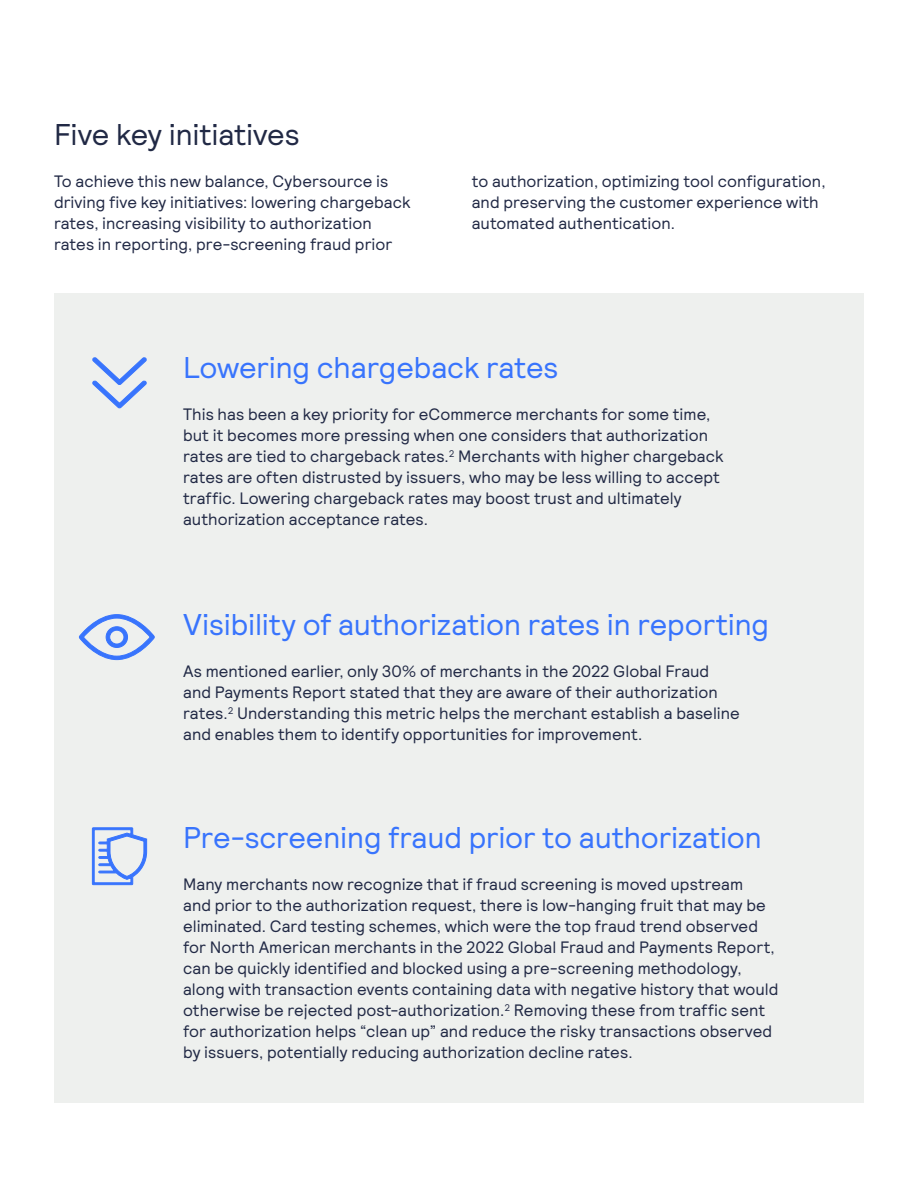
<style>
.page{position:relative;width:918px;height:1188px;background:#fff}
.page>*{position:absolute;margin:0;border:0;box-sizing:border-box;transform-origin:0 0}
.t1{font:30px "Relative Pro";letter-spacing:-.005em;color:#3874fd}
.t2{font:30px "Relative Pro";letter-spacing:-.01em;color:#212945}
.body{font:16.5px/21px "Relative Pro";color:#212945}
</style>
<div class="page">
<div style="left:54px;top:293px;width:810px;height:809px;background:#eef0ee"></div>
<svg style="left:92px;top:357px;width:55px;height:51px"></svg>
<svg style="left:79px;top:614px;width:76px;height:46px"></svg>
<svg style="left:92px;top:827px;width:55px;height:58px"></svg>
<h2 class="t2" style="left:54px;top:118px;width:247px">Five key initiatives</h2>
<p class="body" style="left:54px;top:170px;width:358px">To achieve this new balance, Cybersource is driving five key initiatives: lowering chargeback rates, increasing visibility to authorization rates in reporting, pre-screening fraud prior</p>
<p class="body" style="left:472px;top:170px;width:355px">to authorization, optimizing tool configuration, and preserving the customer experience with automated authentication.</p>
<p class="t1" style="left:183px;top:350px;width:377px">Lowering chargeback rates</p>
<p class="body" style="left:183px;top:404px;width:542px">This has been a key priority for eCommerce merchants for some time, but it becomes more pressing when one considers that authorization rates are tied to chargeback rates.<sup>2</sup> Merchants with higher chargeback rates are often distrusted by issuers, who may be less willing to accept traffic. Lowering chargeback rates may boost trust and ultimately authorization acceptance rates.</p>
<p class="t1" style="left:183px;top:608px;width:588px">Visibility of authorization rates in reporting</p>
<p class="body" style="left:183px;top:661px;width:558px">As mentioned earlier, only 30% of merchants in the 2022 Global Fraud and Payments Report stated that they are aware of their authorization rates.<sup>2</sup> Understanding this metric helps the merchant establish a baseline and enables them to identify opportunities for improvement.</p>
<p class="t1" style="left:183px;top:821px;width:580px">Pre-screening fraud prior to authorization</p>
<p class="body" style="left:183px;top:874px;width:597px">Many merchants now recognize that if fraud screening is moved upstream<br>and prior to the authorization request, there is low-hanging fruit that may be eliminated. Card testing schemes, which were the top fraud trend observed for North American merchants in the 2022 Global Fraud and Payments Report, can be quickly identified and blocked using a pre-screening methodology, along with transaction events containing data with negative history that would otherwise be rejected post-authorization.<sup>2</sup> Removing these from traffic sent for authorization helps “clean up” and reduce the risky transactions observed by issuers, potentially reducing authorization decline rates.</p>
</div>
